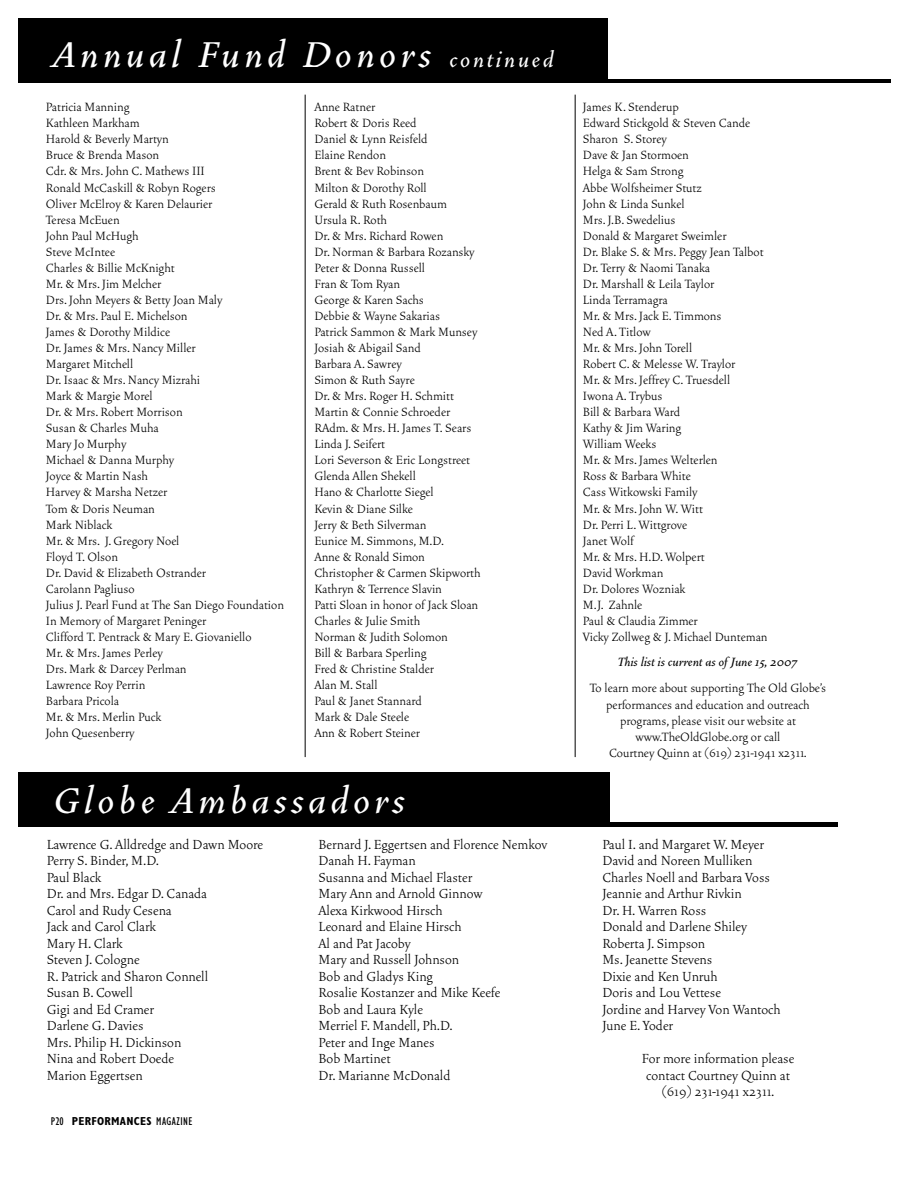
<style>
.page{position:relative;width:918px;height:1188px;background:#fff}
.page>*{position:absolute;margin:0;border:0;box-sizing:border-box;transform-origin:0 0}
.t1{font:italic 500 45px "Vendetta";letter-spacing:.1em;color:#fff}
.t2{font:300 16.5px/16.5px "Vendetta";color:#000}
.t3{font:300 15px/16px "Vendetta";color:#000}
.t4{font:italic 500 15px "Vendetta";color:#000}
.t5{font:700 condensed 11.7px "Gill Sans";letter-spacing:.025em;color:#000}
.s1{font-size:27px}
.s2{font-weight:400}
</style>
<div class="page">
<hr style="left:877px;top:79px;width:14px;height:3px;background:#000">
<div style="left:18px;top:18px;width:590px;height:64px;background:#000"></div>
<div style="left:18px;top:773px;width:591px;height:53px;background:#000"></div>
<hr style="left:28px;top:79px;width:850px;height:3px;background:#000">
<div style="left:18px;top:822px;width:820px;height:5px;background:#000"></div>
<hr style="left:305px;top:95px;width:1px;height:662px;background:#000">
<hr style="left:575px;top:95px;width:1px;height:662px;background:#000">
<h1 class="t1" style="left:55px;top:38px;width:501px">Annual Fund Donors <span class="s1">continued</span></h1>
<p class="t3" style="left:46px;top:100px;width:240px">Patricia Manning<br>Kathleen Markham<br>Harold &amp; Beverly Martyn<br>Bruce &amp; Brenda Mason<br>Cdr. &amp; Mrs. John C. Mathews III<br>Ronald McCaskill &amp; Robyn Rogers<br>Oliver McElroy &amp; Karen Delaurier<br>Teresa McEuen<br>John Paul McHugh<br>Steve McIntee<br>Charles &amp; Billie McKnight<br>Mr. &amp; Mrs. Jim Melcher<br>Drs. John Meyers &amp; Betty Joan Maly<br>Dr. &amp; Mrs. Paul E. Michelson<br>James &amp; Dorothy Mildice<br>Dr. James &amp; Mrs. Nancy Miller<br>Margaret Mitchell<br>Dr. Isaac &amp; Mrs. Nancy Mizrahi<br>Mark &amp; Margie Morel<br>Dr. &amp; Mrs. Robert Morrison<br>Susan &amp; Charles Muha<br>Mary Jo Murphy<br>Michael &amp; Danna Murphy<br>Joyce &amp; Martin Nash<br>Harvey &amp; Marsha Netzer<br>Tom &amp; Doris Neuman<br>Mark Niblack<br>Mr. &amp; Mrs. J. Gregory Noel<br>Floyd T. Olson<br>Dr. David &amp; Elizabeth Ostrander<br>Carolann Pagliuso<br>Julius J. Pearl Fund at The San Diego Foundation<br>In Memory of Margaret Peninger<br>Clifford T. Pentrack &amp; Mary E. Giovaniello<br>Mr. &amp; Mrs. James Perley<br>Drs. Mark &amp; Darcey Perlman<br>Lawrence Roy Perrin<br>Barbara Pricola<br>Mr. &amp; Mrs. Merlin Puck<br>John Quesenberry</p>
<p class="t3" style="left:314px;top:100px;width:168px">Anne Ratner<br>Robert &amp; Doris Reed<br>Daniel &amp; Lynn Reisfeld<br>Elaine Rendon<br>Brent &amp; Bev Robinson<br>Milton &amp; Dorothy Roll<br>Gerald &amp; Ruth Rosenbaum<br>Ursula R. Roth<br>Dr. &amp; Mrs. Richard Rowen<br>Dr. Norman &amp; Barbara Rozansky<br>Peter &amp; Donna Russell<br>Fran &amp; Tom Ryan<br>George &amp; Karen Sachs<br>Debbie &amp; Wayne Sakarias<br>Patrick Sammon &amp; Mark Munsey<br>Josiah &amp; Abigail Sand<br>Barbara A. Sawrey<br>Simon &amp; Ruth Sayre<br>Dr. &amp; Mrs. Roger H. Schmitt<br>Martin &amp; Connie Schroeder<br>RAdm. &amp; Mrs. H. James T. Sears<br>Linda J. Seifert<br>Lori Severson &amp; Eric Longstreet<br>Glenda Allen Shekell<br>Hano &amp; Charlotte Siegel<br>Kevin &amp; Diane Silke<br>Jerry &amp; Beth Silverman<br>Eunice M. Simmons, M.D.<br>Anne &amp; Ronald Simon<br>Christopher &amp; Carmen Skipworth<br>Kathryn &amp; Terrence Slavin<br>Patti Sloan in honor of Jack Sloan<br>Charles &amp; Julie Smith<br>Norman &amp; Judith Solomon<br>Bill &amp; Barbara Sperling<br>Fred &amp; Christine Stalder<br>Alan M. Stall<br>Paul &amp; Janet Stannard<br>Mark &amp; Dale Steele<br>Ann &amp; Robert Steiner</p>
<p class="t3" style="left:583px;top:100px;width:186px">James K. Stenderup<br>Edward Stickgold &amp; Steven Cande<br>Sharon S. Storey<br>Dave &amp; Jan Stormoen<br>Helga &amp; Sam Strong<br>Abbe Wolfsheimer Stutz<br>John &amp; Linda Sunkel<br>Mrs. J.B. Swedelius<br>Donald &amp; Margaret Sweimler<br>Dr. Blake S. &amp; Mrs. Peggy Jean Talbot<br>Dr. Terry &amp; Naomi Tanaka<br>Dr. Marshall &amp; Leila Taylor<br>Linda Terramagra<br>Mr. &amp; Mrs. Jack E. Timmons<br>Ned A. Titlow<br>Mr. &amp; Mrs. John Torell<br>Robert C. &amp; Melesse W. Traylor<br>Mr. &amp; Mrs. Jeffrey C. Truesdell<br>Iwona A. Trybus<br>Bill &amp; Barbara Ward<br>Kathy &amp; Jim Waring<br>William Weeks<br>Mr. &amp; Mrs. James Welterlen<br>Ross &amp; Barbara White<br>Cass Witkowski Family<br>Mr. &amp; Mrs. John W. Witt<br>Dr. Perri L. Wittgrove<br>Janet Wolf<br>Mr. &amp; Mrs. H.D. Wolpert<br>David Workman<br>Dr. Dolores Wozniak<br>M.J. Zahnle<br>Paul &amp; Claudia Zimmer<br>Vicky Zollweg &amp; J. Michael Dunteman</p>
<p class="t4" style="left:618px;top:656px;width:181px">This list is current as of June 15, 2007</p>
<p class="t3" style="left:590px;top:682px;width:238px;text-align:center">To learn more about supporting The Old Globe’s performances and education and outreach programs, please visit our website at www.TheOldGlobe.org or call<br>Courtney Quinn at (619) 231-1941 x2311.</p>
<h1 class="t1" style="left:55px;top:785px;width:352px">Globe Ambassadors</h1>
<p class="t2" style="left:47px;top:837px;width:218px">Lawrence G. Alldredge and Dawn Moore<br>Perry S. Binder, M.D.<br>Paul Black<br>Dr. and Mrs. Edgar D. Canada<br>Carol and Rudy Cesena<br>Jack and Carol Clark<br>Mary H. Clark<br>Steven J. Cologne<br>R. Patrick and Sharon Connell<br>Susan B. Cowell<br>Gigi and Ed Cramer<br>Darlene G. Davies<br>Mrs. Philip H. Dickinson<br>Nina and Robert Doede<br>Marion Eggertsen</p>
<p class="t2" style="left:318px;top:837px;width:230px">Bernard J. Eggertsen and Florence Nemkov<br>Danah H. Fayman<br>Susanna and Michael Flaster<br>Mary Ann and Arnold Ginnow<br>Alexa Kirkwood Hirsch<br>Leonard and Elaine Hirsch<br>Al and Pat Jacoby<br>Mary and Russell Johnson<br>Bob and Gladys King<br>Rosalie Kostanzer and Mike Keefe<br>Bob and Laura Kyle<br>Merriel F. Mandell, Ph.D.<br>Peter and Inge Manes<br>Bob Martinet<br>Dr. Marianne McDonald</p>
<p class="t2" style="left:602px;top:837px;width:180px">Paul I. and Margaret W. Meyer<br>David and Noreen Mulliken<br>Charles Noell and Barbara Voss<br>Jeannie and Arthur Rivkin<br>Dr. H. Warren Ross<br>Donald and Darlene Shiley<br>Roberta J. Simpson<br>Ms. Jeanette Stevens<br>Dixie and Ken Unruh<br>Doris and Lou Vettese<br>Jordine and Harvey Von Wantoch<br>June E. Yoder</p>
<p class="t2" style="left:642px;top:1052px;width:154px;text-align:center">For more information please contact Courtney Quinn at (619) 231-1941 x2311.</p>
<p class="t5" style="left:51px;top:1117px;width:143px"><span class="s2">P20</span> PERFORMANCES <span class="s2">MAGAZINE</span></p>
</div>
